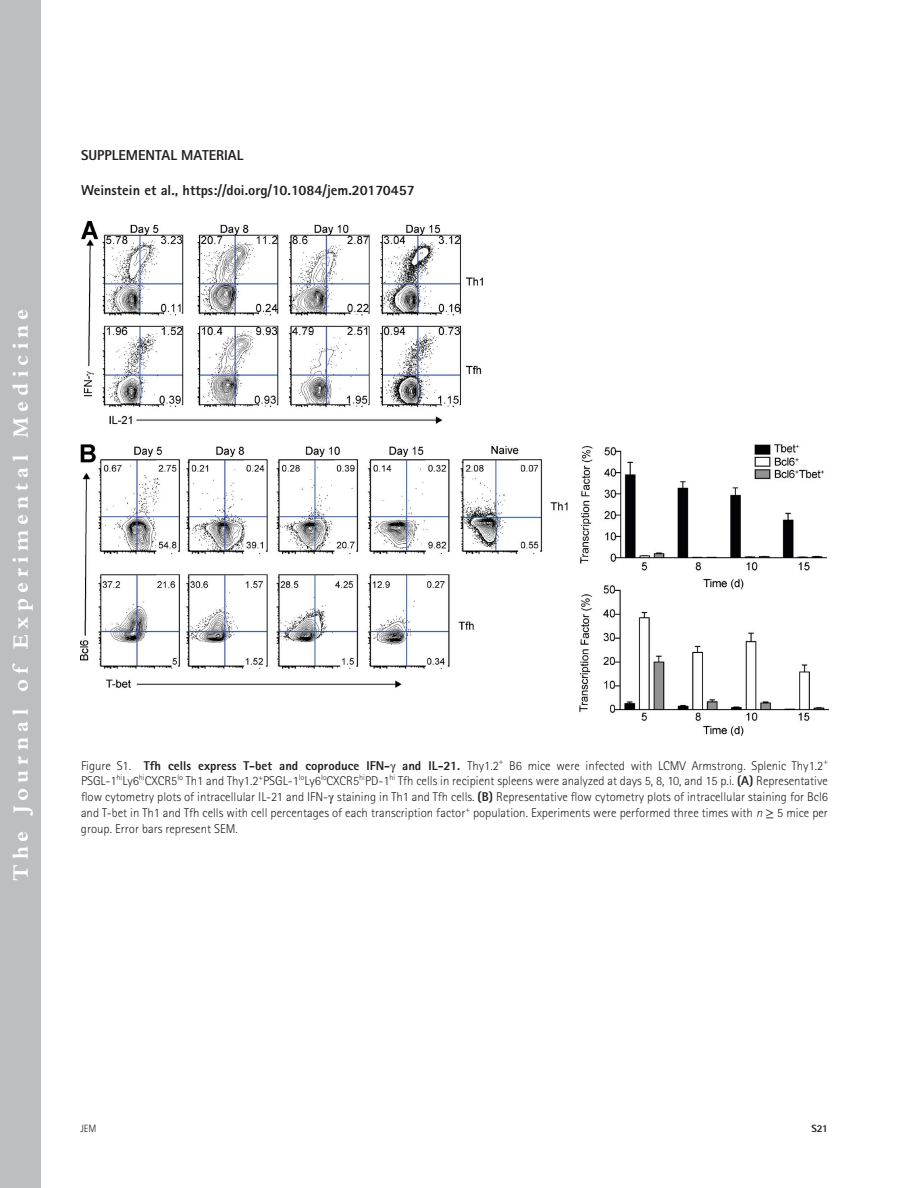
<style>
.page{position:relative;width:918px;height:1188px;background:#fff}
.page>*{position:absolute;margin:0;border:0;box-sizing:border-box;transform-origin:0 0}
.t1{font:700 22.8px "Bembo Std";letter-spacing:.22em;color:#fff}
.t2{font:800 14.4px "Rotis Sans Serif Std";color:#231f20}
.t3{font:300 12.75px/15.8px "Rotis Sans Serif Std";color:#231f20;text-align:justify}
.t4{font:300 10.5px "Rotis Sans Serif Std";color:#231f20}
.t5{font:800 10.5px "Rotis Sans Serif Std";color:#231f20}
.s1{font-weight:800}
.s2{font-family:"STIX General";font-weight:400}
.s3{font-style:italic}
</style>
<div class="page">
<div style="left:0;top:0;width:40px;height:1188px;background:#bcbec0"></div>
<img style="left:81px;top:222px;width:747px;height:514px">
<h1 class="t1" style="left:8px;top:881px;width:574px;rotate:-90deg">The Journal of Experimental Medicine</h1>
<p class="t2" style="left:81px;top:146px;width:151px">Supplemental material</p>
<p class="t2" style="left:81px;top:181px;width:335px">Weinstein et al., https://doi.org/10.1084/jem.20170457</p>
<p class="t3" style="left:81px;top:757px;width:749px">Figure S1. <span class="s1">Tfh cells express T-bet and coproduce IFN-</span><span class="s2">γ</span> <span class="s1">and IL-21.</span> Thy1.2<sup>+</sup> B6 mice were infected with LCMV Armstrong. Splenic Thy1.2<sup>+ </sup>PSGL-1<sup>hi</sup>Ly6<sup>hi</sup>CXCR5<sup>lo</sup> Th1 and Thy1.2<sup>+</sup>PSGL-1<sup>lo</sup>Ly6<sup>lo</sup>CXCR5<sup>hi</sup>PD-1<sup>hi</sup> Tfh cells in recipient spleens were analyzed at days 5, 8, 10, and 15 p.i. <span class="s1">(A)</span> Representative flow cytometry plots of intracellular IL-21 and IFN-<span class="s2">γ</span> staining in Th1 and Tfh cells. <span class="s1">(B)</span> Representative flow cytometry plots of intracellular staining for Bcl6 and T-bet in Th1 and Tfh cells with cell percentages of each transcription factor<sup>+</sup> population. Experiments were performed three times with <span class="s3">n</span><span class="s2">≥</span> 5 mice per group. Error bars represent SEM.</p>
<p class="t4" style="left:80px;top:1123px;width:11px">JEM</p>
<p class="t5" style="left:811px;top:1122px;width:18px">S21</p>
</div>
